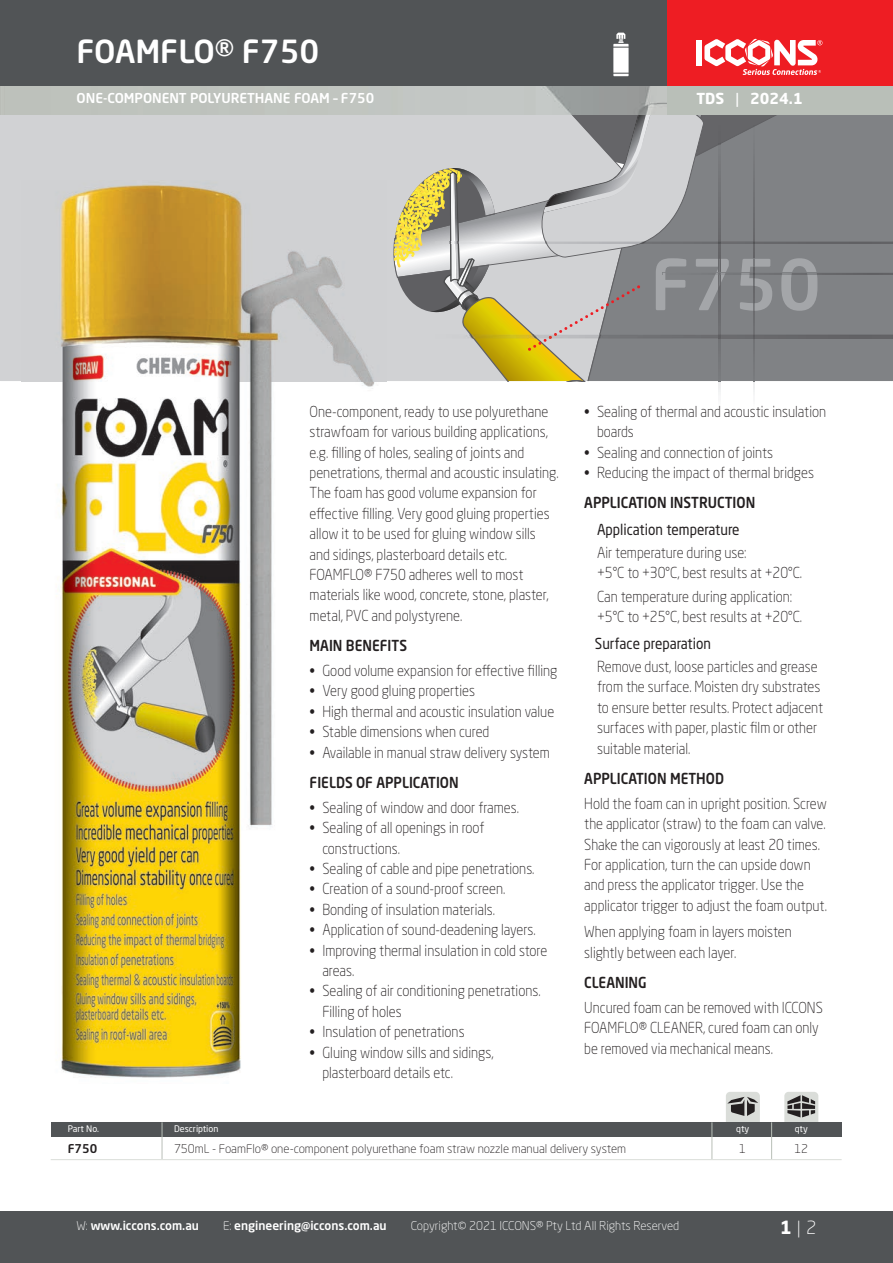
<style>
.page{position:relative;width:893px;height:1263px;background:#fff}
.page>*{position:absolute;margin:0;border:0;box-sizing:border-box;transform-origin:0 0}
.t1{font:500 31.5px "Neo Sans Std";color:#fff}
.t2{font:300 18px "Neo Sans Std";color:#fff}
.t3{font:300 15px/20.4px "Neo Sans Std";color:#231f20;scale:.9 1}
.t4{font:500 15px "Neo Sans Std";color:#231f20;scale:.9 1}
.t5{font:15px "Neo Sans Std";color:#231f20;scale:.9 1}
.t6{font:700 15px "Neo Sans Std";color:#fff}
.t7{font:500 13.5px "Neo Sans Std";color:#fff}
.t8{font:300 12px "Neo Sans Std";color:#231f20}
.t9{font:500 12px "Neo Sans Std";color:#fff}
.t10{font:300 12px "Neo Sans Std";color:#fff}
.t11{font:500 12px "Neo Sans Std";color:#231f20}
.t12{font:9px "Neo Sans Std";color:#fff}
.s1{font-weight:400}
.s2{font-weight:300}
.s3{font-weight:700}
</style>
<div class="page">
<div style="left:0;top:115px;width:387px;height:266px;background:#d1d2d4"></div>
<div style="left:836px;top:115px;width:57px;height:266px;background:#808285"></div>
<div style="left:755px;top:115px;width:81px;height:266px;background:#808285"></div>
<div style="left:0;top:85px;width:387px;height:30px;background:#bec3bd"></div>
<div style="left:668px;top:73px;width:225px;height:42px;background:#b9bfb8"></div>
<div style="left:0;top:1212px;width:893px;height:51px;background:#515456"></div>
<div style="left:0;top:0;width:833px;height:85px;background:#515456"></div>
<div style="left:668px;top:0;width:225px;height:85px;background:#ee1d23"></div>
<div style="left:696px;top:40px;width:6px;height:25px;background:#fff"></div>
<svg style="left:704px;top:39px;width:118px;height:36px"></svg>
<div style="left:613px;top:48px;width:16px;height:25px;background:#fff"></div>
<svg style="left:613px;top:74px;width:16px;height:2px"></svg>
<svg style="left:613px;top:33px;width:16px;height:14px"></svg>
<div style="left:784px;top:1092px;width:34px;height:38px;background:#daddd9;border-radius:4px"></div>
<div style="left:726px;top:1092px;width:34px;height:38px;background:#daddd9;border-radius:4px"></div>
<div style="left:51px;top:1122px;width:791px;height:14px;background:#515456"></div>
<svg style="left:727px;top:1097px;width:31px;height:19px"></svg>
<svg style="left:787px;top:1095px;width:28px;height:22px"></svg>
<hr style="left:162px;top:1122px;width:1px;height:37px;background:#b9bfb8">
<hr style="left:712px;top:1122px;width:1px;height:37px;background:#b9bfb8">
<hr style="left:771px;top:1122px;width:1px;height:37px;background:#b9bfb8">
<hr style="left:51px;top:1159px;width:791px;height:1px;background:#daddd9">
<img style="left:22px;top:180px;width:364px;height:898px">
<img style="left:755px;top:258px;width:62px;height:53px">
<img style="left:755px;top:241px;width:138px;height:3px">
<img style="left:755px;top:273px;width:138px;height:2px">
<img style="left:782px;top:273px;width:35px;height:2px">
<img style="left:755px;top:334px;width:138px;height:4px">
<svg style="left:387px;top:85px;width:368px;height:309px"></svg>
<h1 class="t1" style="left:77px;top:34px;width:244px">FOAMFLO® F750</h1>
<p class="t7" style="left:77px;top:91px;width:299px">ONE-COMPONENT POLYURETHANE FOAM – F750</p>
<p class="t6" style="left:696px;top:91px;width:108px">TDS <span class="s1">|</span> 2024.1</p>
<p class="t3" style="left:310px;top:402px;width:278px">One-component, ready to use polyurethane strawfoam for various building applications, e.g. filling of holes, sealing of joints and penetrations, thermal and acoustic insulating.<br>The foam has good volume expansion for effective filling. Very good gluing properties allow it to be used for gluing window sills and sidings, plasterboard details etc.<br>FOAMFLO® F750 adheres well to most materials like wood, concrete, stone, plaster, metal, PVC and polystyrene.</p>
<p class="t4" style="left:310px;top:637px;width:110px">MAIN BENEFITS</p>
<p class="t3" style="left:310px;top:662px;width:277px">• Good volume expansion for effective filling</p>
<p class="t3" style="left:310px;top:682px;width:185px">• Very good gluing properties</p>
<p class="t3" style="left:310px;top:702px;width:273px">• High thermal and acoustic insulation value</p>
<p class="t3" style="left:310px;top:723px;width:201px">• Stable dimensions when cured</p>
<p class="t3" style="left:310px;top:743px;width:268px">• Available in manual straw delivery system</p>
<p class="t4" style="left:310px;top:774px;width:167px">FIELDS OF APPLICATION</p>
<p class="t3" style="left:310px;top:798px;width:234px">• Sealing of window and door frames.</p>
<p class="t3" style="left:322px;top:819px;width:182px;text-indent:-13px">• Sealing of all openings in roof constructions.</p>
<p class="t3" style="left:310px;top:860px;width:251px">• Sealing of cable and pipe penetrations.</p>
<p class="t3" style="left:310px;top:880px;width:219px">• Creation of a sound-proof screen.</p>
<p class="t3" style="left:310px;top:900px;width:207px">• Bonding of insulation materials.</p>
<p class="t3" style="left:310px;top:921px;width:253px">• Application of sound-deadening layers.</p>
<p class="t3" style="left:322px;top:941px;width:251px;text-indent:-13px">• Improving thermal insulation in cold store areas.</p>
<p class="t3" style="left:322px;top:982px;width:244px;text-indent:-13px">• Sealing of air conditioning penetrations.<br>Filling of holes</p>
<p class="t3" style="left:310px;top:1023px;width:174px">• Insulation of penetrations</p>
<p class="t3" style="left:322px;top:1043px;width:192px;text-indent:-13px">• Gluing window sills and sidings, plasterboard details etc.</p>
<p class="t3" style="left:597px;top:402px;width:256px;text-indent:-13px">• Sealing of thermal and acoustic insulation boards</p>
<p class="t3" style="left:584px;top:443px;width:211px">• Sealing and connection of joints</p>
<p class="t3" style="left:584px;top:464px;width:257px">• Reducing the impact of thermal bridges</p>
<p class="t4" style="left:584px;top:494px;width:191px">APPLICATION INSTRUCTION</p>
<p class="t5" style="left:597px;top:521px;width:160px">Application temperature</p>
<p class="t3" style="left:597px;top:544px;width:229px">Air temperature during use:<br>+5°C to +30°C, best results at +20°C.</p>
<p class="t3" style="left:597px;top:587px;width:229px">Can temperature during application: +5°C to +25°C, best results at +20°C.</p>
<p class="t5" style="left:595px;top:635px;width:130px">Surface preparation</p>
<p class="t3" style="left:597px;top:658px;width:253px">Remove dust, loose particles and grease from the surface. Moisten dry substrates to ensure better results. Protect adjacent surfaces with paper, plastic film or other suitable material.</p>
<p class="t4" style="left:584px;top:770px;width:157px">APPLICATION METHOD</p>
<p class="t3" style="left:584px;top:794px;width:271px">Hold the foam can in upright position. Screw the applicator (straw) to the foam can valve.<br>Shake the can vigorously at least 20 times.<br>For application, turn the can upside down and press the applicator trigger. Use the applicator trigger to adjust the foam output.</p>
<p class="t3" style="left:584px;top:923px;width:232px">When applying foam in layers moisten slightly between each layer.</p>
<p class="t4" style="left:584px;top:974px;width:71px">CLEANING</p>
<p class="t3" style="left:584px;top:998px;width:267px">Uncured foam can be removed with ICCONS<br>FOAMFLO® CLEANER, cured foam can only be removed via mechanical means.</p>
<p class="t12" style="left:68px;top:1123px;width:33px">Part No.</p>
<p class="t12" style="left:174px;top:1123px;width:46px">Description</p>
<p class="t12" style="left:736px;top:1123px;width:15px">qty</p>
<p class="t12" style="left:795px;top:1123px;width:15px">qty</p>
<p class="t11" style="left:68px;top:1141px;width:31px">F750</p>
<p class="t8" style="left:174px;top:1144px;width:454px">750mL - FoamFlo® one-component polyurethane foam straw nozzle manual delivery system</p>
<p class="t8" style="left:739px;top:1144px;width:8px">1</p>
<p class="t8" style="left:794px;top:1144px;width:15px">12</p>
<p class="t9" style="left:77px;top:1218px;width:124px"><span class="s2">W:</span> www.iccons.com.au</p>
<p class="t9" style="left:223px;top:1218px;width:165px"><span class="s2">E:</span> engineering@iccons.com.au</p>
<p class="t10" style="left:411px;top:1221px;width:270px">Copyright© 2021 ICCONS® Pty Ltd All Rights Reserved</p>
<p class="t2" style="left:780px;top:1221px;width:38px"><span class="s3">1</span> | 2</p>
</div>
